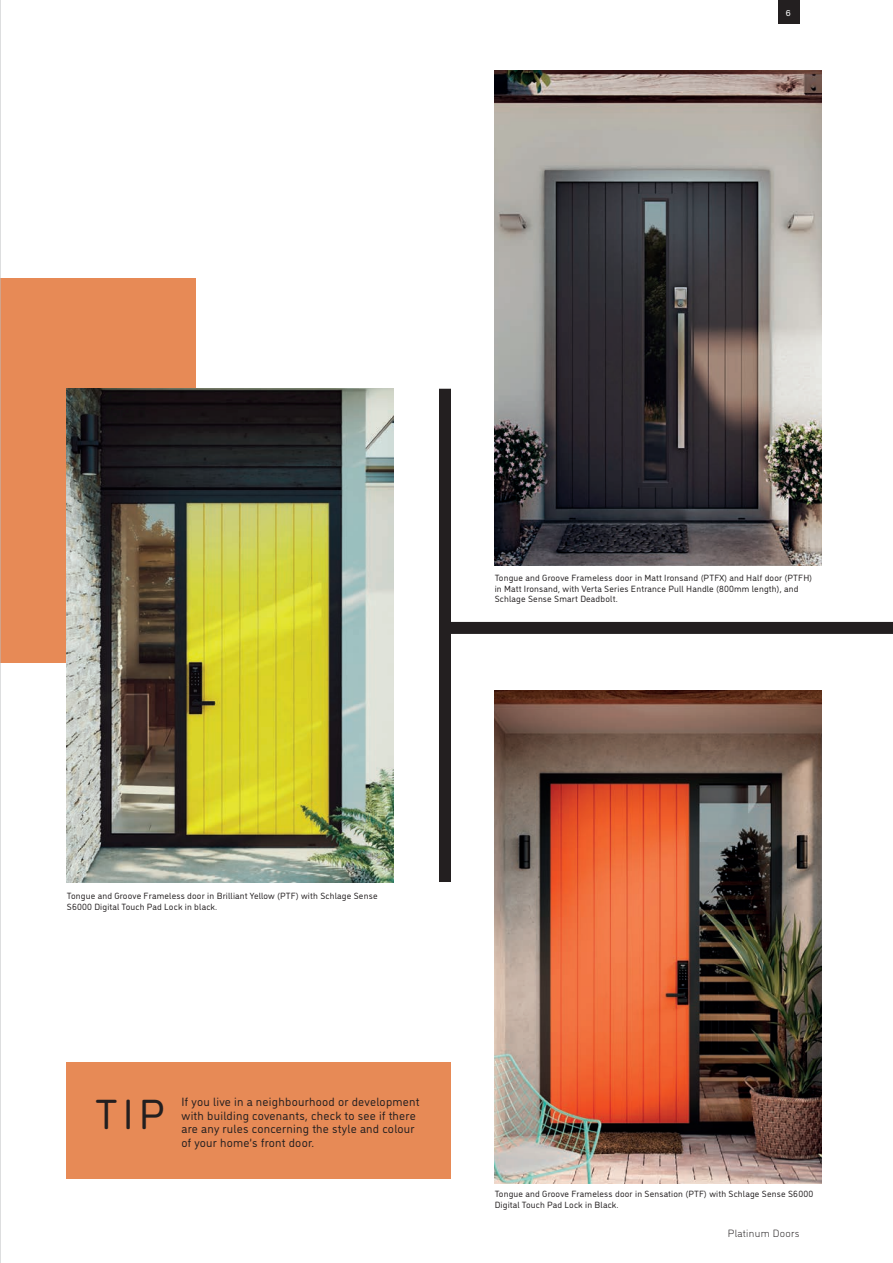
<style>
.page{position:relative;width:893px;height:1263px;background:#fff}
.page>*{position:absolute;margin:0;border:0;box-sizing:border-box;transform-origin:0 0}
.t1{font:42px "DI Nosaur";color:#231f20}
.t2{font:12px/13.5px "DI Nosaur";letter-spacing:.02em;color:#231f20}
.t3{font:300 10.5px "DI Nosaur";letter-spacing:.03em;color:#231f20}
.t4{font:9px/10.5px "DI Nosaur";letter-spacing:.02em;color:#231f20}
.t5{font:9px "Acumin Pro";color:#fff}
</style>
<div class="page">
<div style="left:0;top:279px;width:196px;height:384px;background:#e78a56"></div>
<img style="left:495px;top:690px;width:326px;height:493px">
<img style="left:495px;top:70px;width:326px;height:496px">
<div style="left:439px;top:389px;width:12px;height:493px;background:#231f20"></div>
<div style="left:446px;top:622px;width:447px;height:12px;background:#231f20"></div>
<div style="left:67px;top:1062px;width:384px;height:117px;background:#e78a56"></div>
<img style="left:67px;top:389px;width:326px;height:493px">
<div style="left:778px;top:0;width:21px;height:24px;background:#231f20"></div>
<hr style="left:0;top:0;width:1px;height:1263px;background:#bcbdc0">
<p class="t5" style="left:786px;top:6px;width:6px">6</p>
<p class="t4" style="left:495px;top:572px;width:319px">Tongue and Groove Frameless door in Matt Ironsand (PTFX) and Half door (PTFH) in Matt Ironsand, with Verta Series Entrance Pull Handle (800mm length), and<br>Schlage Sense Smart Deadbolt.</p>
<p class="t4" style="left:67px;top:890px;width:312px">Tongue and Groove Frameless door in Brilliant Yellow (PTF) with Schlage Sense<br>S6000 Digital Touch Pad Lock in black.</p>
<p class="t1" style="left:95px;top:1084px;width:71px">TIP</p>
<p class="t2" style="left:182px;top:1095px;width:240px">If you live in a neighbourhood or development with building covenants, check to see if there are any rules concerning the style and colour of your home’s front door.</p>
<p class="t4" style="left:495px;top:1188px;width:320px">Tongue and Groove Frameless door in Sensation (PTF) with Schlage Sense S6000<br>Digital Touch Pad Lock in Black.</p>
<p class="t3" style="left:728px;top:1226px;width:73px">Platinum Doors</p>
</div>
